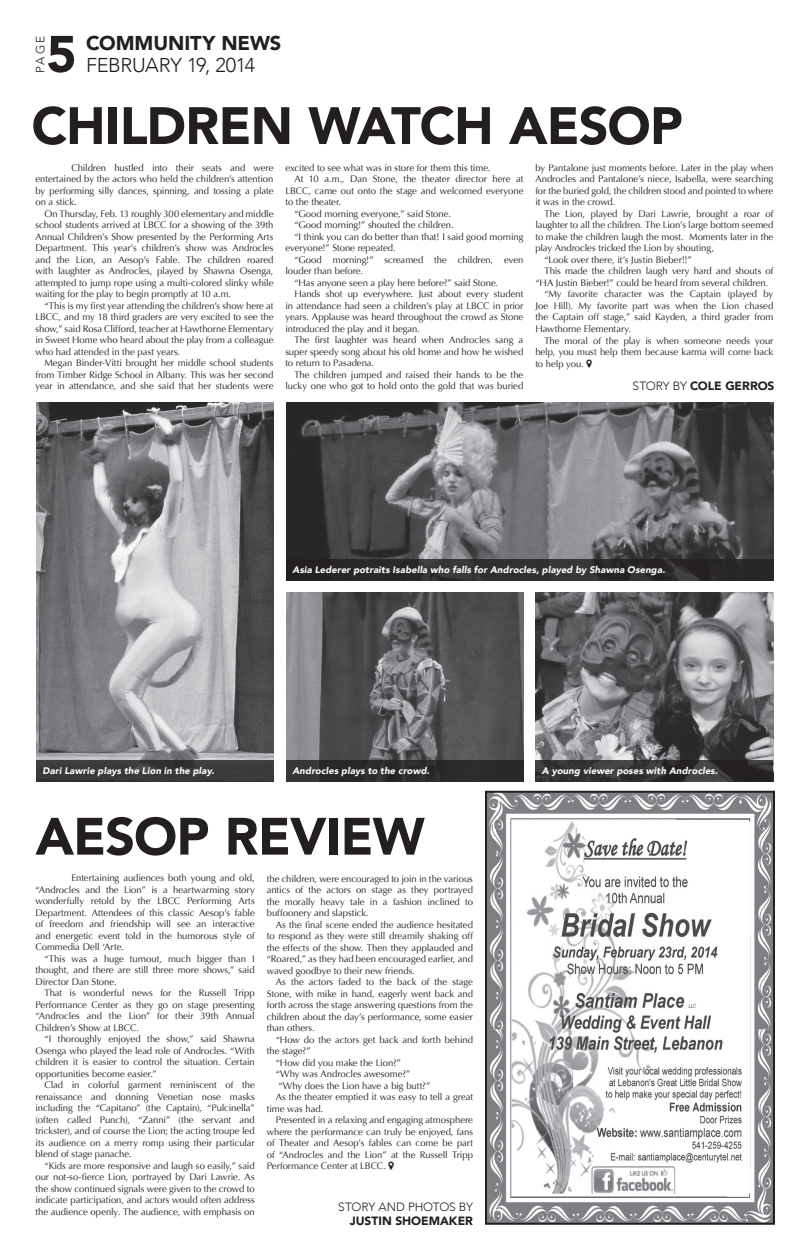
<style>
.page{position:relative;width:810px;height:1260px;background:#fff}
.page>*{position:absolute;margin:0;border:0;box-sizing:border-box;transform-origin:0 0}
.t1{font:900 52px "Avenir";letter-spacing:-.015em;color:#231f20}
.t2{font:900 51px "Avenir";color:#231f20}
.t3{font:300 20px "Avenir";letter-spacing:-.02em;color:#231f20}
.t4{font:900 20px "Avenir";letter-spacing:-.005em;color:#231f20}
.t5{font:300 12px "Avenir";letter-spacing:-.005em;color:#231f20}
.t6{font:900 12px "Avenir";letter-spacing:.005em;color:#231f20}
.t7{font:9.5px/11.5px "Optima";letter-spacing:-.005em;color:#231f20;text-align:justify}
.t8{font:italic 900 9.5px "Avenir";letter-spacing:.015em;color:#fff}
.s1{font-weight:900}
</style>
<div class="page">
<img style="left:286px;top:403px;width:487px;height:156px">
<img style="left:536px;top:592px;width:237px;height:168px">
<img style="left:286px;top:592px;width:238px;height:168px">
<div style="left:286px;top:760px;width:238px;height:22px;background:linear-gradient(to right,#322f30,#2a2728)"></div>
<svg style="left:536px;top:760px;width:238px;height:22px;background:#353233"></svg>
<svg style="left:286px;top:559px;width:488px;height:22px;background:#2d2a2b"></svg>
<img style="left:36px;top:403px;width:238px;height:357px">
<div style="left:36px;top:760px;width:238px;height:22px;background:#3c393a"></div>
<img style="left:488px;top:794px;width:284px;height:428px">
<div style="left:485px;top:791px;width:290px;height:434px;border:2px solid #231f20"></div>
<p class="t5" style="left:33px;top:73px;width:39px;rotate:-90deg">PAGE</p>
<h2 class="t2" style="left:46px;top:11px;width:32px">5</h2>
<h3 class="t4" style="left:86px;top:26px;width:197px">COMMUNITY NEWS</h3>
<h3 class="t3" style="left:86px;top:53px;width:171px">FEBRUARY 19, 2014</h3>
<h1 class="t1" style="left:32px;top:81px;width:648px">CHILDREN WATCH AESOP</h1>
<p class="t7" style="left:35px;top:162px;width:240px;text-indent:36px">Children hustled into their seats and were entertained by the actors who held the children’s attention by performing silly dances, spinning, and tossing a plate on a stick.</p>
<p class="t7" style="left:35px;top:208px;width:240px;text-indent:9px">On Thursday, Feb. 13 roughly 300 elementary and middle school students arrived at LBCC for a showing of the 39th Annual Children’s Show presented by the Performing Arts Department. This year’s children’s show was Androcles and the Lion, an Aesop’s Fable. The children roared with laughter as Androcles, played by Shawna Osenga, attempted to jump rope using a multi-colored slinky while waiting for the play to begin promptly at 10 a.m.</p>
<p class="t7" style="left:35px;top:300px;width:240px;text-indent:9px">“This is my first year attending the children’s show here at LBCC, and my 18 third graders are very excited to see the show,” said Rosa Clifford, teacher at Hawthorne Elementary in Sweet Home who heard about the play from a colleague who had attended in the past years.</p>
<p class="t7" style="left:35px;top:357px;width:240px;text-indent:9px">Megan Binder-Vitti brought her middle school students from Timber Ridge School in Albany. This was her second year in attendance, and she said that her students were</p>
<p class="t7" style="left:285px;top:162px;width:207px">excited to see what was in store for them this time.</p>
<p class="t7" style="left:294px;top:174px;width:230px">At 10 a.m., Dan Stone, the theater director here at</p>
<p class="t7" style="left:285px;top:185px;width:240px">LBCC, came out onto the stage and welcomed everyone</p>
<p class="t7" style="left:285px;top:197px;width:57px">to the theater.</p>
<p class="t7" style="left:294px;top:208px;width:158px">“Good morning everyone,” said Stone.</p>
<p class="t7" style="left:294px;top:220px;width:161px">“Good morning!” shouted the children.</p>
<p class="t7" style="left:294px;top:231px;width:230px">“I think you can do better than that! I said good morning</p>
<p class="t7" style="left:285px;top:243px;width:112px">everyone!” Stone repeated.</p>
<p class="t7" style="left:294px;top:254px;width:231px">“Good morning!” screamed the children, even</p>
<p class="t7" style="left:285px;top:266px;width:79px">louder than before.</p>
<p class="t7" style="left:294px;top:277px;width:205px">“Has anyone seen a play here before?” said Stone.</p>
<p class="t7" style="left:294px;top:289px;width:231px">Hands shot up everywhere. Just about every student</p>
<p class="t7" style="left:285px;top:300px;width:240px">in attendance had seen a children’s play at LBCC in prior</p>
<p class="t7" style="left:285px;top:312px;width:239px">years. Applause was heard throughout the crowd as Stone</p>
<p class="t7" style="left:285px;top:323px;width:136px">introduced the play and it began.</p>
<p class="t7" style="left:294px;top:335px;width:230px">The first laughter was heard when Androcles sang a</p>
<p class="t7" style="left:285px;top:346px;width:240px">super speedy song about his old home and how he wished</p>
<p class="t7" style="left:285px;top:358px;width:90px">to return to Pasadena.</p>
<p class="t7" style="left:294px;top:369px;width:231px">The children jumped and raised their hands to be the</p>
<p class="t7" style="left:285px;top:381px;width:240px">lucky one who got to hold onto the gold that was buried</p>
<p class="t7" style="left:535px;top:162px;width:239px">by Pantalone just moments before. Later in the play when Androcles and Pantalone’s niece, Isabella, were searching for the buried gold, the children stood and pointed to where it was in the crowd.</p>
<p class="t7" style="left:544px;top:208px;width:231px">The Lion, played by Dari Lawrie, brought a roar of</p>
<p class="t7" style="left:535px;top:220px;width:240px">laughter to all the children. The Lion’s large bottom seemed</p>
<p class="t7" style="left:535px;top:231px;width:239px">to make the children laugh the most. Moments later in the</p>
<p class="t7" style="left:535px;top:243px;width:180px">play Androcles tricked the Lion by shouting,</p>
<p class="t7" style="left:544px;top:254px;width:149px">“Look over there, it’s Justin Bieber!!”</p>
<p class="t7" style="left:544px;top:266px;width:231px">This made the children laugh very hard and shouts of</p>
<p class="t7" style="left:535px;top:277px;width:234px">“HA Justin Bieber!” could be heard from several children.</p>
<p class="t7" style="left:544px;top:289px;width:230px">“My favorite character was the Captain (played by</p>
<p class="t7" style="left:535px;top:300px;width:239px">Joe Hill). My favorite part was when the Lion chased</p>
<p class="t7" style="left:535px;top:312px;width:239px">the Captain off stage,” said Kayden, a third grader from</p>
<p class="t7" style="left:535px;top:323px;width:97px">Hawthorne Elementary.</p>
<p class="t7" style="left:544px;top:335px;width:230px">The moral of the play is when someone needs your</p>
<p class="t7" style="left:535px;top:346px;width:239px">help, you must help them because karma will come back</p>
<p class="t7" style="left:535px;top:358px;width:50px">to help you.</p>
<p class="t5" style="left:633px;top:378px;width:74px">STORY BY <span class="s1">COLE</span></p>
<p class="t6" style="left:725px;top:375px;width:18px">GERROS</p>
<p class="t8" style="left:292px;top:562px;width:374px">Asia Lederer potraits Isabella who falls for Androcles, played by Shawna Osenga.</p>
<p class="t8" style="left:42px;top:763px;width:173px">Dari Lawrie plays the Lion in the play.</p>
<p class="t8" style="left:292px;top:763px;width:139px">Androcles plays to the crowd.</p>
<p class="t8" style="left:542px;top:763px;width:178px">A young viewer poses with Androcles.</p>
<h1 class="t1" style="left:36px;top:792px;width:72px">AESO</h1>
<h1 class="t1" style="left:177px;top:792px;width:182px">P REVIEW</h1>
<p class="t7" style="left:35px;top:873px;width:221px;text-indent:36px">Entertaining audiences both young and old, “Androcles and the Lion” is a heartwarming story wonderfully retold by the LBCC Performing Arts Department. Attendees of this classic Aesop’s fable of freedom and friendship will see an interactive and energetic event told in the humorous style of Commedia Dell ‘Arte.</p>
<p class="t7" style="left:36px;top:953px;width:221px;text-indent:9px">“This was a huge turnout, much bigger than I thought, and there are still three more shows,” said Director Dan Stone.</p>
<p class="t7" style="left:36px;top:988px;width:221px;text-indent:9px">That is wonderful news for the Russell Tripp Performance Center as they go on stage presenting “Androcles and the Lion” for their 39th Annual Children’s Show at LBCC.</p>
<p class="t7" style="left:36px;top:1034px;width:221px;text-indent:9px">“I thoroughly enjoyed the show,” said Shawna Osenga who played the lead role of Androcles. “With children it is easier to control the situation. Certain opportunities become easier.”</p>
<p class="t7" style="left:36px;top:1080px;width:221px;text-indent:9px">Clad in colorful garment reminiscent of the renaissance and donning Venetian nose masks including the “Capitano” (the Captain), “Pulcinella” (often called Punch), “Zanni” (the servant and trickster), and of course the Lion; the acting troupe led its audience on a merry romp using their particular blend of stage panache.</p>
<p class="t7" style="left:36px;top:1160px;width:221px;text-indent:9px">“Kids are more responsive and laugh so easily,” said our not-so-fierce Lion, portrayed by Dari Lawrie. As the show continued signals were given to the crowd to indicate participation, and actors would often address the audience openly. The audience, with emphasis on</p>
<p class="t7" style="left:267px;top:873px;width:208px">the children, were encouraged to join in the various antics of the actors on stage as they portrayed the morally heavy tale in a fashion inclined to buffoonery and slapstick.</p>
<p class="t7" style="left:267px;top:919px;width:208px;text-indent:9px">As the final scene ended the audience hesitated to respond as they were still dreamily shaking off the effects of the show. Then they applauded and “Roared,” as they had been encouraged earlier, and waved goodbye to their new friends.</p>
<p class="t7" style="left:267px;top:976px;width:208px;text-indent:9px">As the actors faded to the back of the stage Stone, with mike in hand, eagerly went back and forth across the stage answering questions from the children about the day’s performance, some easier than others.</p>
<p class="t7" style="left:276px;top:1034px;width:199px">“How do the actors get back and forth behind</p>
<p class="t7" style="left:267px;top:1045px;width:45px">the stage?”</p>
<p class="t7" style="left:276px;top:1057px;width:127px">“How did you make the Lion?”</p>
<p class="t7" style="left:276px;top:1068px;width:136px">“Why was Androcles awesome?”</p>
<p class="t7" style="left:278px;top:1080px;width:153px">“Why does the Lion have a big butt?”</p>
<p class="t7" style="left:276px;top:1091px;width:199px">As the theater emptied it was easy to tell a great</p>
<p class="t7" style="left:267px;top:1103px;width:58px">time was had.</p>
<p class="t7" style="left:276px;top:1114px;width:199px">Presented in a relaxing and engaging atmosphere</p>
<p class="t7" style="left:267px;top:1126px;width:208px">where the performance can truly be enjoyed, fans</p>
<p class="t7" style="left:267px;top:1137px;width:208px">of Theater and Aesop’s fables can come be part</p>
<p class="t7" style="left:267px;top:1149px;width:208px">of “Androcles and the Lion” at the Russell Tripp</p>
<p class="t7" style="left:267px;top:1160px;width:121px">Performance Center at LBCC.</p>
<p class="t5" style="left:338px;top:1200px;width:79px">STORY AND PHOTOS</p>
<p class="t5" style="left:459px;top:1200px;width:16px">BY</p>
<p class="t6" style="left:350px;top:1210px;width:14px">JUSTIN</p>
<p class="t6" style="left:395px;top:1210px;width:27px">SHOEMA</p>
<p class="t6" style="left:449px;top:1210px;width:17px">KER</p>
</div>
